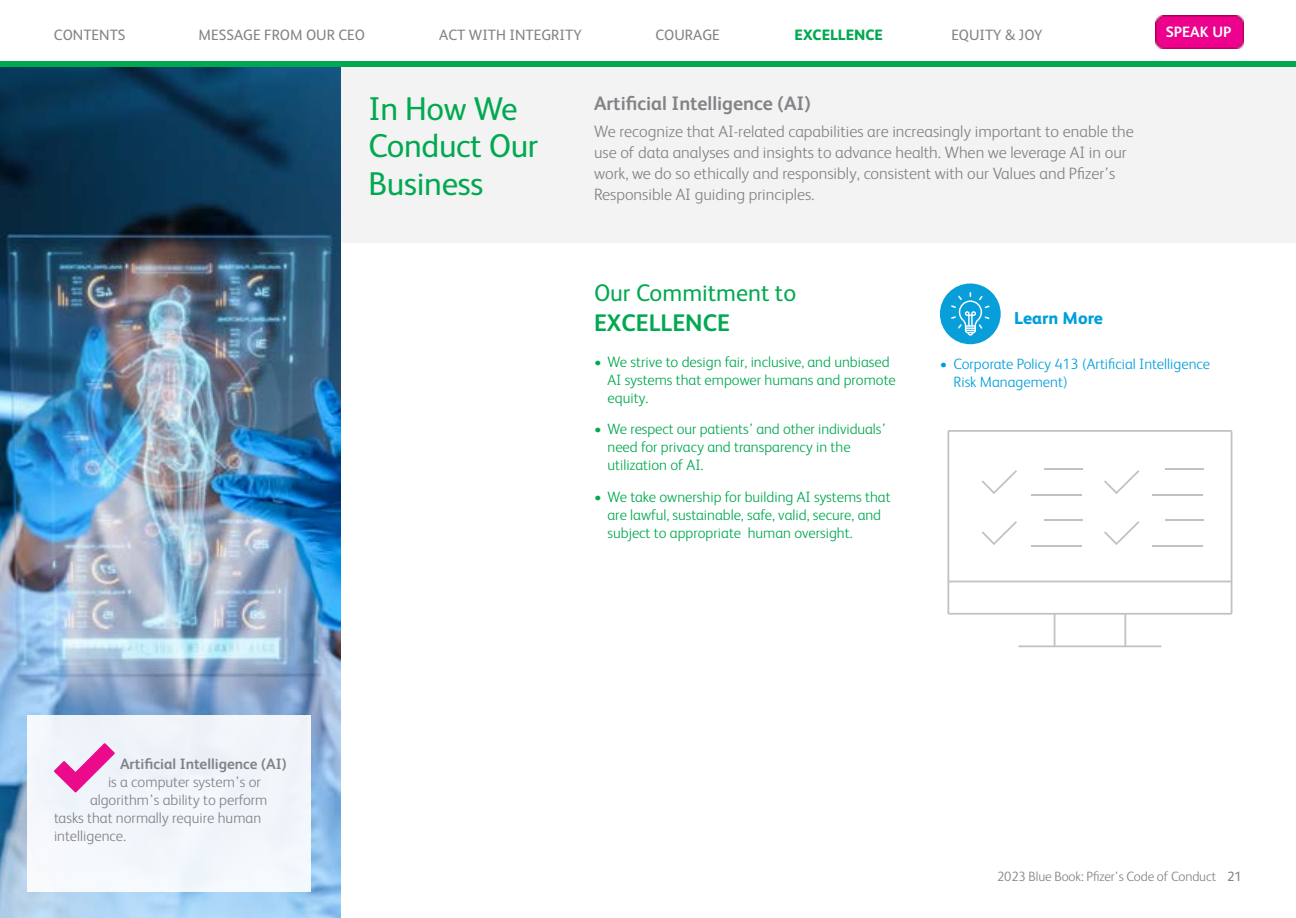
<style>
.page{position:relative;width:1296px;height:918px;background:#fff}
.page>*{position:absolute;margin:0;border:0;box-sizing:border-box;transform-origin:0 0}
.t1{font:33px/37.5px "FS Albert";letter-spacing:-.01em;color:#00a94f}
.t2{font:24px "FS Albert";color:#00a94f}
.t3{font:700 24px "FS Albert";color:#00a94f}
.t4{font:700 19.5px "FS Albert";color:#828386}
.t5{font:800 17.1px "FS Albert";color:#009fdb}
.t6{font:300 16.5px/21px "FS Albert";color:#828386}
.t7{font:300 15px/18px "FS Albert";color:#00a94f}
.t8{font:300 15px "FS Albert";color:#828386}
.t9{font:15px "FS Albert";color:#828386}
.t10{font:300 15px/18px "FS Albert";color:#009fdb}
.t11{font:700 15px "FS Albert";color:#828386}
.t12{font:800 15px "FS Albert";color:#00a94f}
.t13{font:700 15px "FS Albert";color:#fff}
.t14{font:300 13.5px "FS Albert";letter-spacing:-.01em;color:#828386}
.s1{font-weight:400}
</style>
<div class="page">
<div style="left:0;top:61px;width:1296px;height:7px;background:#00a94f"></div>
<img style="left:1156px;top:15px;width:87px;height:34px">
<svg style="left:947px;top:430px;width:285px;height:217px"></svg>
<hr style="left:1044px;top:468px;width:38px;height:2px;background:#828386">
<hr style="left:1031px;top:494px;width:51px;height:1px;background:#828386">
<hr style="left:1044px;top:519px;width:38px;height:2px;background:#828386">
<hr style="left:1031px;top:545px;width:51px;height:1px;background:#828386">
<svg style="left:1104px;top:470px;width:35px;height:24px"></svg>
<svg style="left:1104px;top:521px;width:35px;height:24px"></svg>
<svg style="left:982px;top:470px;width:35px;height:24px"></svg>
<svg style="left:982px;top:521px;width:35px;height:24px"></svg>
<hr style="left:1165px;top:468px;width:38px;height:2px;background:#828386">
<hr style="left:1152px;top:494px;width:51px;height:1px;background:#828386">
<hr style="left:1165px;top:519px;width:38px;height:2px;background:#828386">
<hr style="left:1152px;top:545px;width:51px;height:1px;background:#828386">
<div style="left:341px;top:68px;width:955px;height:175px;background:#f3f3f3"></div>
<img style="left:0;top:68px;width:340px;height:850px">
<div style="left:940px;top:284px;width:61px;height:60px;background:#089eda;border-radius:50%"></div>
<svg style="left:951px;top:292px;width:39px;height:44px"></svg>
<div style="left:27px;top:715px;width:283px;height:177px;background:#f1f6fb"></div>
<svg style="left:54px;top:743px;width:61px;height:49px"></svg>
<p class="t9" style="left:54px;top:24px;width:73px">CONTENTS</p>
<p class="t9" style="left:199px;top:24px;width:168px">MESSAGE FROM OUR CEO</p>
<p class="t9" style="left:439px;top:24px;width:144px">ACT WITH INTEGRITY</p>
<p class="t9" style="left:656px;top:24px;width:66px">COURAGE</p>
<p class="t12" style="left:795px;top:23px;width:90px">EXCELLENCE</p>
<p class="t9" style="left:951px;top:24px;width:92px">EQUITY &amp; JOY</p>
<p class="t13" style="left:1166px;top:22px;width:67px">SPEAK UP</p>
<h1 class="t1" style="left:369px;top:88px;width:171px">In How We<br>Conduct Our<br>Business</h1>
<h3 class="t4" style="left:594px;top:90px;width:218px">Artificial Intelligence (AI)</h3>
<p class="t6" style="left:594px;top:120px;width:541px">We recognize that AI-related capabilities are increasingly important to enable the use of data analyses and insights to advance health. When we leverage AI in our work, we do so ethically and responsibly, consistent with our Values and Pfizer’s Responsible AI guiding principles.</p>
<h2 class="t2" style="left:594px;top:277px;width:204px">Our Commitment to</h2>
<h2 class="t3" style="left:594px;top:307px;width:137px">EXCELLENCE</h2>
<p class="t7" style="left:608px;top:352px;width:290px;text-indent:-14px">• We strive to design fair, inclusive, and unbiased<br>AI systems that empower humans and promote equity.</p>
<p class="t7" style="left:608px;top:420px;width:280px;text-indent:-14px">• We respect our patients’ and other individuals’ need for privacy and transparency in the utilization of AI.</p>
<p class="t7" style="left:608px;top:487px;width:285px;text-indent:-14px">• We take ownership for building AI systems that are lawful, sustainable, safe, valid, secure, and subject to appropriate human oversight.</p>
<p class="t5" style="left:1014px;top:305px;width:90px">Learn More</p>
<p class="t10" style="left:953px;top:354px;width:258px;text-indent:-14px">• Corporate Policy 413 (Artificial Intelligence<br>Risk Management)</p>
<p class="t11" style="left:120px;top:754px;width:168px">Artificial Intelligence (AI)</p>
<p class="t8" style="left:108px;top:772px;width:154px">is a computer system’s or</p>
<p class="t8" style="left:90px;top:790px;width:179px">algorithm’s ability to perform</p>
<p class="t8" style="left:54px;top:808px;width:209px">tasks that normally require human</p>
<p class="t8" style="left:54px;top:826px;width:74px">intelligence.</p>
<p class="t14" style="left:997px;top:868px;width:246px">2023 Blue Book: Pfizer’s Code of Conduct <span class="s1">21</span></p>
</div>
